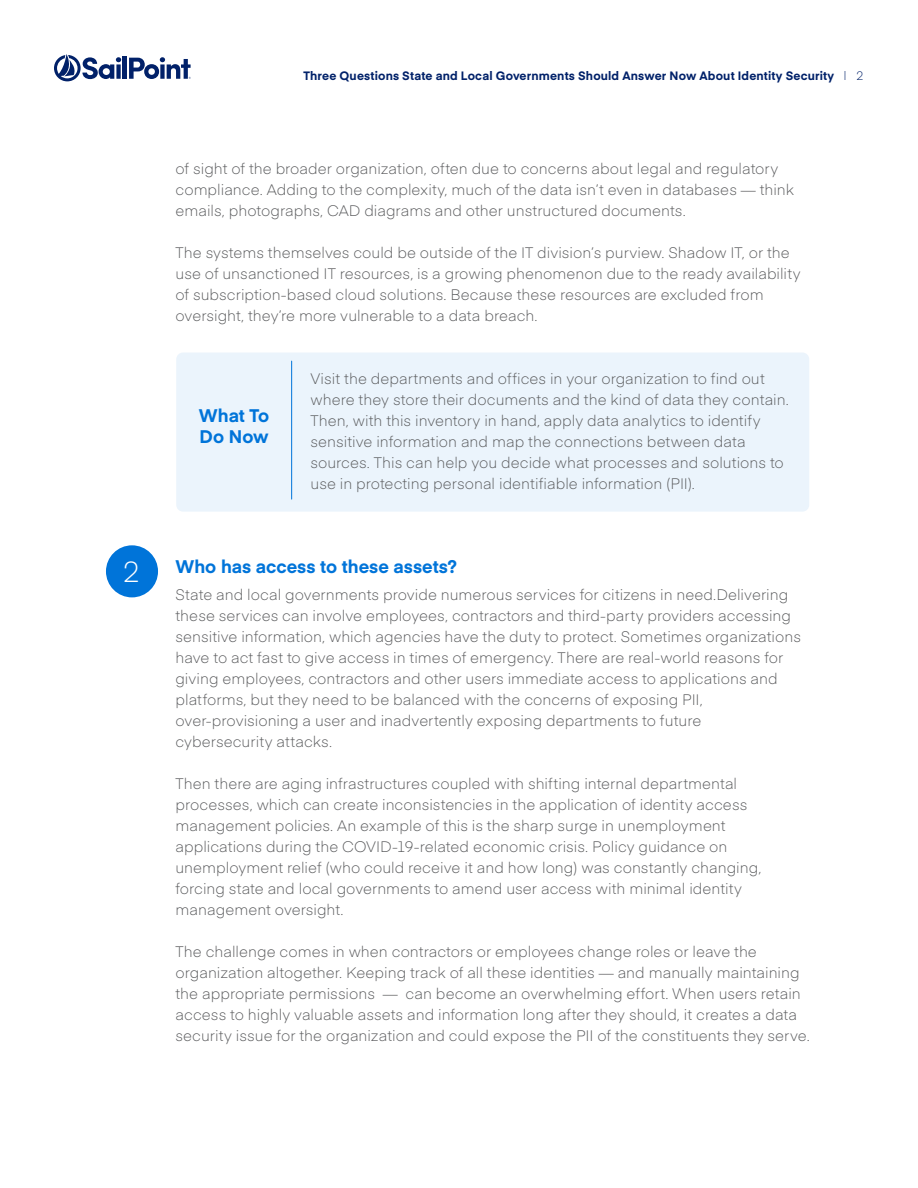
<style>
.page{position:relative;width:918px;height:1188px;background:#fff}
.page>*{position:absolute;margin:0;border:0;box-sizing:border-box;transform-origin:0 0}
.Body{font:300 28.5px "Eina 01";color:#fff}
.Headline{font:700 18px "Eina 01";color:#0074d9}
.Body-2{font:700 18px "Eina 01";letter-spacing:-.005em;color:#0074d9}
.Body-3{font:300 15px/21px "Eina 01";letter-spacing:.005em;color:#57585a}
.t1{font:700 12px "Eina 01";letter-spacing:.015em;color:#012169}
.s1{font-weight:300}
</style>
<div class="page">
<hr style="left:123px;top:57px;width:4px;height:22px;background:#012169">
<svg style="left:129px;top:57px;width:62px;height:22px"></svg>
<svg style="left:54px;top:54px;width:67px;height:27px"></svg>
<div style="left:176px;top:353px;width:633px;height:159px;background:#ebf4fc;border-radius:7px"></div>
<div style="left:106px;top:545px;width:52px;height:52px;background:#0074d9;border-radius:50%"></div>
<hr style="left:291px;top:361px;width:1px;height:138px;background:#0074d9">
<p class="Body" style="left:123px;top:551px;width:18px">2</p>
<p class="t1" style="left:303px;top:66px;width:562px">Three Questions State and Local Governments Should Answer Now About Identity Security <span class="s1">| 2</span></p>
<p class="Body-3" style="left:176px;top:157px;width:620px">of sight of the broader organization, often due to concerns about legal and regulatory compliance. Adding to the complexity, much of the data isn’t even in databases — think emails, photographs, CAD diagrams and other unstructured documents.</p>
<p class="Body-3" style="left:176px;top:241px;width:627px">The systems themselves could be outside of the IT division’s purview. Shadow IT, or the use of unsanctioned IT resources, is a growing phenomenon due to the ready availability of subscription-based cloud solutions. Because these resources are excluded from oversight, they’re more vulnerable to a data breach.</p>
<p class="Body-2" style="left:199px;top:402px;width:72px">What To</p>
<p class="Body-2" style="left:200px;top:423px;width:70px">Do Now</p>
<p class="Body-3" style="left:310px;top:367px;width:480px">Visit the departments and offices in your organization to find out where they store their documents and the kind of data they contain.<br>Then, with this inventory in hand, apply data analytics to identify sensitive information and map the connections between data sources. This can help you decide what processes and solutions to use in protecting personal identifiable information (PII).</p>
<p class="Headline" style="left:176px;top:553px;width:283px">Who has access to these assets?</p>
<p class="Body-3" style="left:176px;top:583px;width:627px">State and local governments provide numerous services for citizens in need.Delivering these services can involve employees, contractors and third-party providers accessing sensitive information, which agencies have the duty to protect. Sometimes organizations have to act fast to give access in times of emergency. There are real-world reasons for giving employees, contractors and other users immediate access to applications and platforms, but they need to be balanced with the concerns of exposing PII, over-provisioning a user and inadvertently exposing departments to future cybersecurity attacks.</p>
<p class="Body-3" style="left:176px;top:772px;width:588px">Then there are aging infrastructures coupled with shifting internal departmental processes, which can create inconsistencies in the application of identity access management policies. An example of this is the sharp surge in unemployment applications during the COVID-19-related economic crisis. Policy guidance on unemployment relief (who could receive it and how long) was constantly changing, forcing state and local governments to amend user access with minimal identity management oversight.</p>
<p class="Body-3" style="left:176px;top:940px;width:636px">The challenge comes in when contractors or employees change roles or leave the organization altogether. Keeping track of all these identities — and manually maintaining the appropriate permissions — can become an overwhelming effort. When users retain access to highly valuable assets and information long after they should, it creates a data security issue for the organization and could expose the PII of the constituents they serve.</p>
</div>
